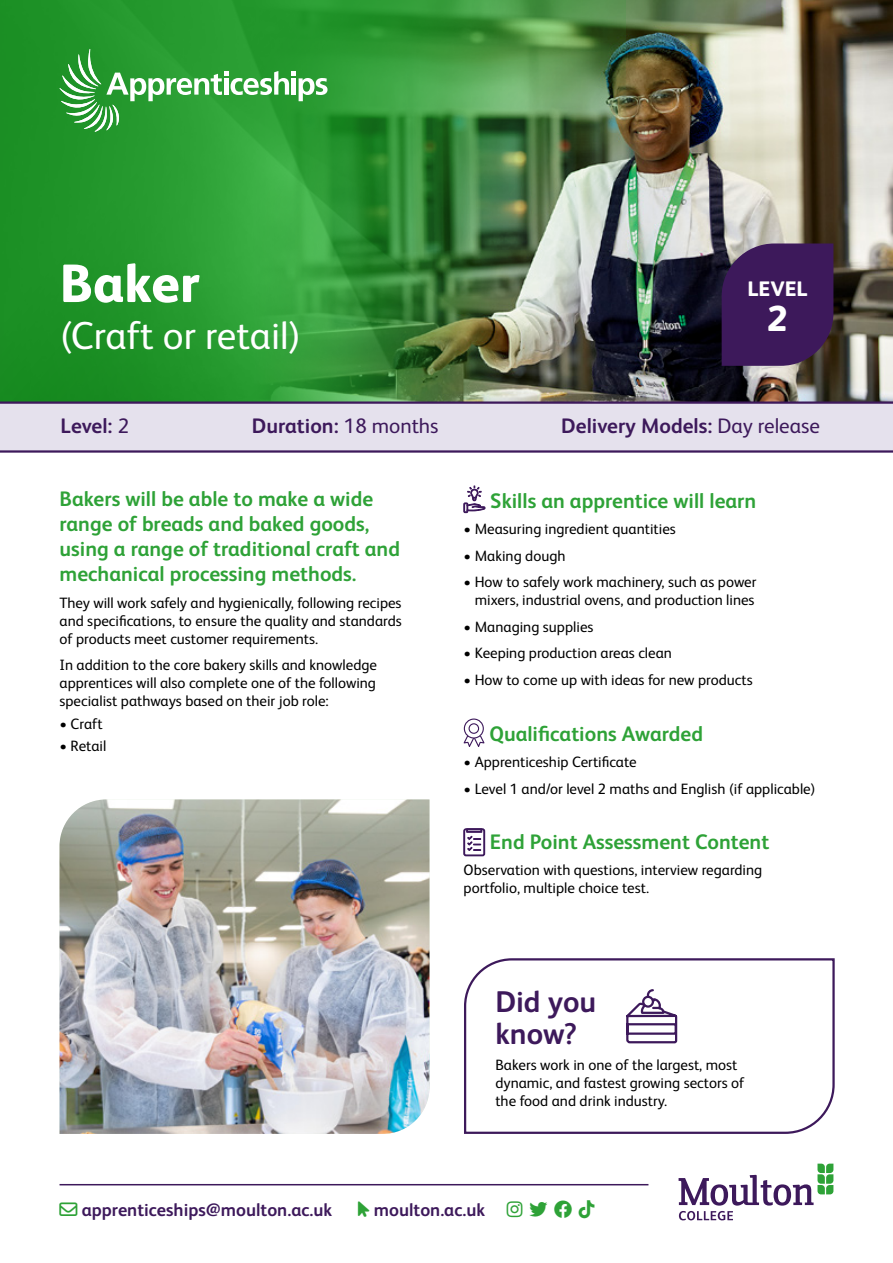
<style>
.page{position:relative;width:893px;height:1263px;background:#fff}
.page>*{position:absolute;margin:0;border:0;box-sizing:border-box;transform-origin:0 0}
.t1{font:800 54px "FS Albert Pro";color:#fff}
.t2{font:39px "FS Albert Pro";color:#fff}
.t3{font:800 36px "FS Albert Pro";color:#fff}
.t4{font:700 30px/31.5px "FS Albert Pro";color:#3d195b}
.t5{font:700 21px/25.2px "FS Albert Pro";color:#2ea237}
.t6{font:700 21px "FS Albert Pro";color:#3d195b}
.t7{font:800 21px "FS Albert Pro";color:#fff}
.t8{font:700 18px "FS Albert Pro";color:#3d195b}
.t9{font:15px/18px "FS Albert Pro";color:#000;text-align:justify}
.s1{font-weight:400}
.s2{color:#2ea237}
</style>
<div class="page">
<svg style="left:464px;top:958px;width:371px;height:176px"></svg>
<svg style="left:679px;top:1163px;width:154px;height:42px"></svg>
<svg style="left:679px;top:1211px;width:54px;height:9px"></svg>
<img style="left:765px;top:0;width:128px;height:401px">
<img style="left:626px;top:0;width:139px;height:401px">
<img style="left:0;top:0;width:626px;height:401px">
<svg style="left:60px;top:49px;width:267px;height:83px;background:#46a94d"></svg>
<hr style="left:292px;top:78px;width:4px;height:17px;background:#fff">
<hr style="left:60px;top:1184px;width:588px;height:1px;background:#3d195b">
<svg style="left:722px;top:243px;width:111px;height:123px;background:#401f5a"></svg>
<div style="left:464px;top:503px;width:4px;height:10px;border:1px solid #3d195b"></div>
<svg style="left:464px;top:486px;width:21px;height:26px"></svg>
<svg style="left:463px;top:718px;width:22px;height:29px"></svg>
<svg style="left:463px;top:828px;width:22px;height:28px"></svg>
<div style="left:0;top:402px;width:893px;height:49px;background:#e5e1ed"></div>
<hr style="left:0;top:450px;width:893px;height:3px;background:#3d195b">
<hr style="left:0;top:401px;width:893px;height:3px;background:#3d195b">
<img style="left:60px;top:799px;width:369px;height:335px">
<svg style="left:624px;top:988px;width:54px;height:56px"></svg>
<p class="t1" style="left:60px;top:241px;width:142px">Baker</p>
<p class="t2" style="left:60px;top:308px;width:243px">(Craft or retail)</p>
<p class="t7" style="left:747px;top:272px;width:61px">LEVEL</p>
<p class="t3" style="left:767px;top:290px;width:22px">2</p>
<p class="t6" style="left:61px;top:411px;width:70px">Level: <span class="s1">2</span></p>
<p class="t6" style="left:252px;top:411px;width:188px">Duration: <span class="s1">18 months</span></p>
<p class="t6" style="left:561px;top:411px;width:260px">Delivery Models: <span class="s1">Day release</span></p>
<p class="t5" style="left:60px;top:485px;width:342px">Bakers will be able to make a wide range of breads and baked goods, using a range of traditional craft and mechanical processing methods.</p>
<p class="t9" style="left:60px;top:592px;width:344px">They will work safely and hygienically, following recipes and specifications, to ensure the quality and standards of products meet customer requirements.</p>
<p class="t9" style="left:60px;top:655px;width:319px">In addition to the core bakery skills and knowledge apprentices will also complete one of the following specialist pathways based on their job role:</p>
<p class="t9" style="left:60px;top:713px;width:45px">• Craft</p>
<p class="t9" style="left:60px;top:735px;width:48px">• Retail</p>
<p class="t5" style="left:490px;top:487px;width:267px">Skills an apprentice will learn</p>
<p class="t9" style="left:464px;top:519px;width:214px">• Measuring ingredient quantities</p>
<p class="t9" style="left:464px;top:545px;width:103px">• Making dough</p>
<p class="t9" style="left:464px;top:572px;width:294px;text-align:right">• How to safely work machinery, such as power mixers, industrial ovens, and production lines</p>
<p class="t9" style="left:464px;top:616px;width:131px">• Managing supplies</p>
<p class="t9" style="left:464px;top:643px;width:210px">• Keeping production areas clean</p>
<p class="t9" style="left:464px;top:669px;width:291px">• How to come up with ideas for new products</p>
<p class="t5" style="left:490px;top:720px;width:215px">Qualifications Awarded</p>
<p class="t9" style="left:464px;top:752px;width:175px">• Apprenticeship Certificate</p>
<p class="t9" style="left:464px;top:778px;width:353px">• Level 1 and/or level 2 maths and English (if applicable)</p>
<p class="t5" style="left:490px;top:828px;width:281px">End Point Assessment Content</p>
<p class="t9" style="left:464px;top:860px;width:300px">Observation with questions, interview regarding portfolio, multiple choice test.</p>
<p class="t4" style="left:495px;top:985px;width:102px">Did you know?</p>
<p class="t9" style="left:495px;top:1055px;width:251px;text-align:left">Bakers work in one of the largest, most dynamic, and fastest growing sectors of the food and drink industry.</p>
<p class="t8" style="left:60px;top:1197px;width:274px"><span class="s2">■❖●□</span> apprenticeships@moulton.ac.uk</p>
<p class="t8" style="left:358px;top:1197px;width:239px"><span class="s2">□◆▲□■▼</span> moulton.ac.uk <span class="s2">■▲▼</span> <span class="s2">▼▼▼</span> <span class="s2">□□</span> <span class="s2">▼▼□</span></p>
</div>
